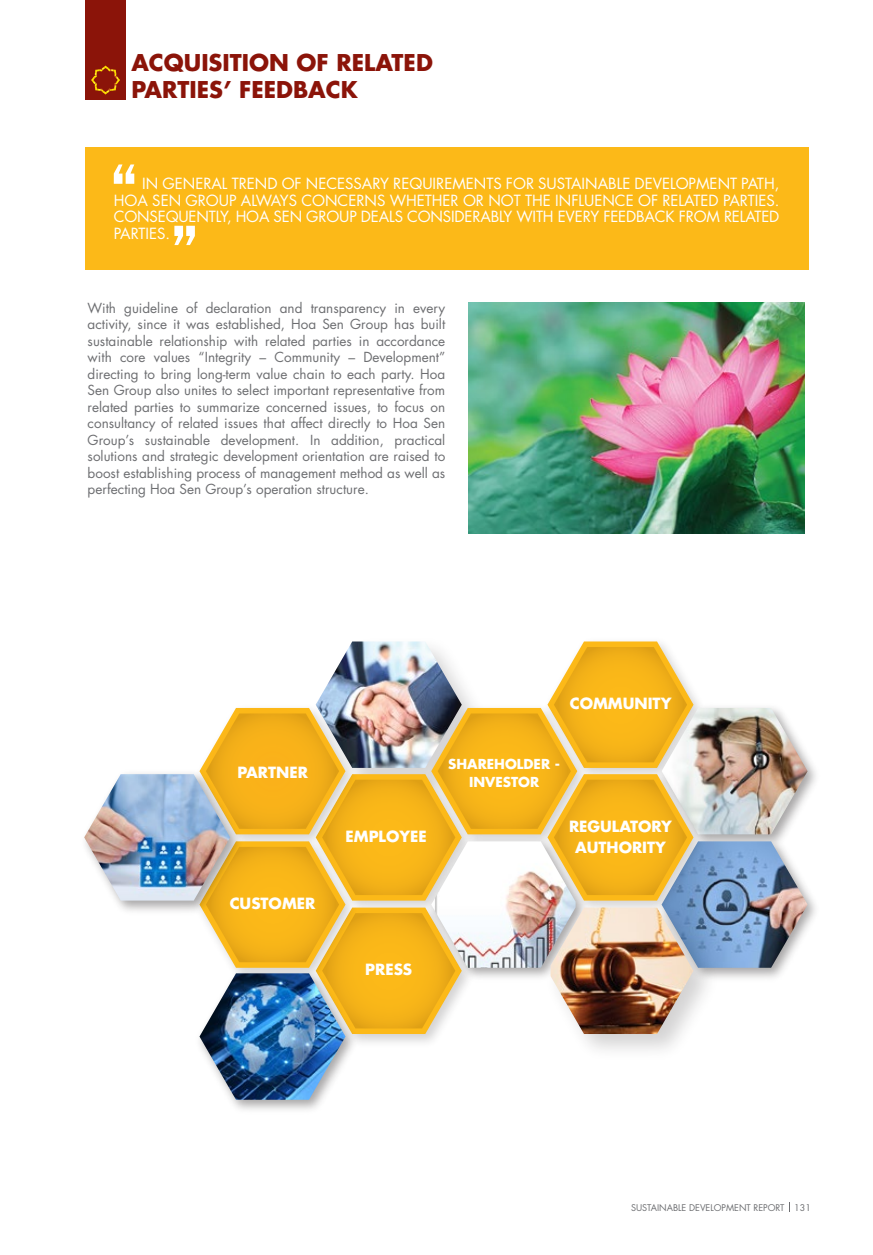
<style>
.page{position:relative;width:873px;height:1255px;background:#fff}
.page>*{position:absolute;margin:0;border:0;box-sizing:border-box;transform-origin:0 0}
.t1{font:600 condensed 69.3px "Franklin Gothic";color:#fff}
.t2{font:700 22.5px/27.5px "Elle Futura";color:#8b1409}
.t3{font:15px/16.5px "Elle Futura";letter-spacing:-.01em;color:#fff;text-align:justify}
.t4{font:700 15px/20.4px "Elle Futura";color:#fff;text-align:center}
.t5{font:13.5px/16.5px "Elle Futura";color:#6d6e71;text-align:justify}
.t6{font:700 13.35px/18.1px "Elle Futura";color:#fff;text-align:center}
.t7{font:9px "Elle Futura";color:#6d6e71}
</style>
<div class="page">
<img style="left:387px;top:1033px;width:50px;height:10px">
<div style="left:85px;top:0;width:41px;height:99px;background:#8b1409"></div>
<svg style="left:91px;top:66px;width:29px;height:28px"></svg>
<div style="left:85px;top:147px;width:723px;height:123px;background:#fcb918"></div>
<img style="left:231px;top:1033px;width:156px;height:77px">
<img style="left:199px;top:1033px;width:146px;height:66px">
<img style="left:84px;top:774px;width:115px;height:126px">
<img style="left:693px;top:699px;width:123px;height:96px">
<img style="left:693px;top:708px;width:114px;height:124px">
<img style="left:710px;top:832px;width:106px;height:146px">
<img style="left:710px;top:841px;width:97px;height:126px">
<img style="left:693px;top:765px;width:17px;height:128px">
<img style="left:582px;top:893px;width:148px;height:158px">
<img style="left:199px;top:641px;width:494px;height:392px">
<img style="left:468px;top:302px;width:336px;height:231px">
<h2 class="t2" style="left:131px;top:47px;width:303px">ACQUISITION OF RELATED<br>PARTIES’ FEEDBACK</h2>
<h1 class="t1" style="left:109px;top:142px;width:31px">“</h1>
<p class="t3" style="left:114px;top:175px;width:666px;text-indent:28px">IN GENERAL TREND OF NECESSARY REQUIREMENTS FOR SUSTAINABLE DEVELOPMENT PATH, HOA SEN GROUP ALWAYS CONCERNS WHETHER OR NOT THE INFLUENCE OF RELATED PARTIES.<br>CONSEQUENTLY, HOA SEN GROUP DEALS CONSIDERABLY WITH EVERY FEEDBACK FROM RELATED PARTIES.</p>
<h1 class="t1" style="left:199px;top:267px;width:31px;rotate:-180deg">“</h1>
<p class="t5" style="left:88px;top:299px;width:359px">With guideline of declaration and transparency in every activity, since it was established, Hoa Sen Group has built sustainable relationship with related parties in accordance with core values “Integrity – Community – Development” directing to bring long-term value chain to each party. Hoa Sen Group also unites to select important representative from related parties to summarize concerned issues, to focus on consultancy of related issues that affect directly to Hoa Sen Group’s sustainable development. In addition, practical solutions and strategic development orientation are raised to boost establishing process of management method as well as perfecting Hoa Sen Group’s operation structure.</p>
<p class="t4" style="left:237px;top:761px;width:72px">PARTNER</p>
<p class="t4" style="left:229px;top:892px;width:87px">CUSTOMER</p>
<p class="t4" style="left:345px;top:824px;width:83px">EMPLOYEE</p>
<p class="t4" style="left:569px;top:692px;width:103px">COMMUNITY</p>
<p class="t6" style="left:448px;top:753px;width:113px">SHAREHOLDER -<br>INVESTOR</p>
<p class="t4" style="left:568px;top:815px;width:104px">REGULATORY<br>AUTHORITY</p>
<p class="t4" style="left:365px;top:958px;width:48px">PRESS</p>
<p class="t7" style="left:630px;top:1200px;width:181px">SUSTAINABLE DEVELOPMENT REPORT 131</p>
</div>
